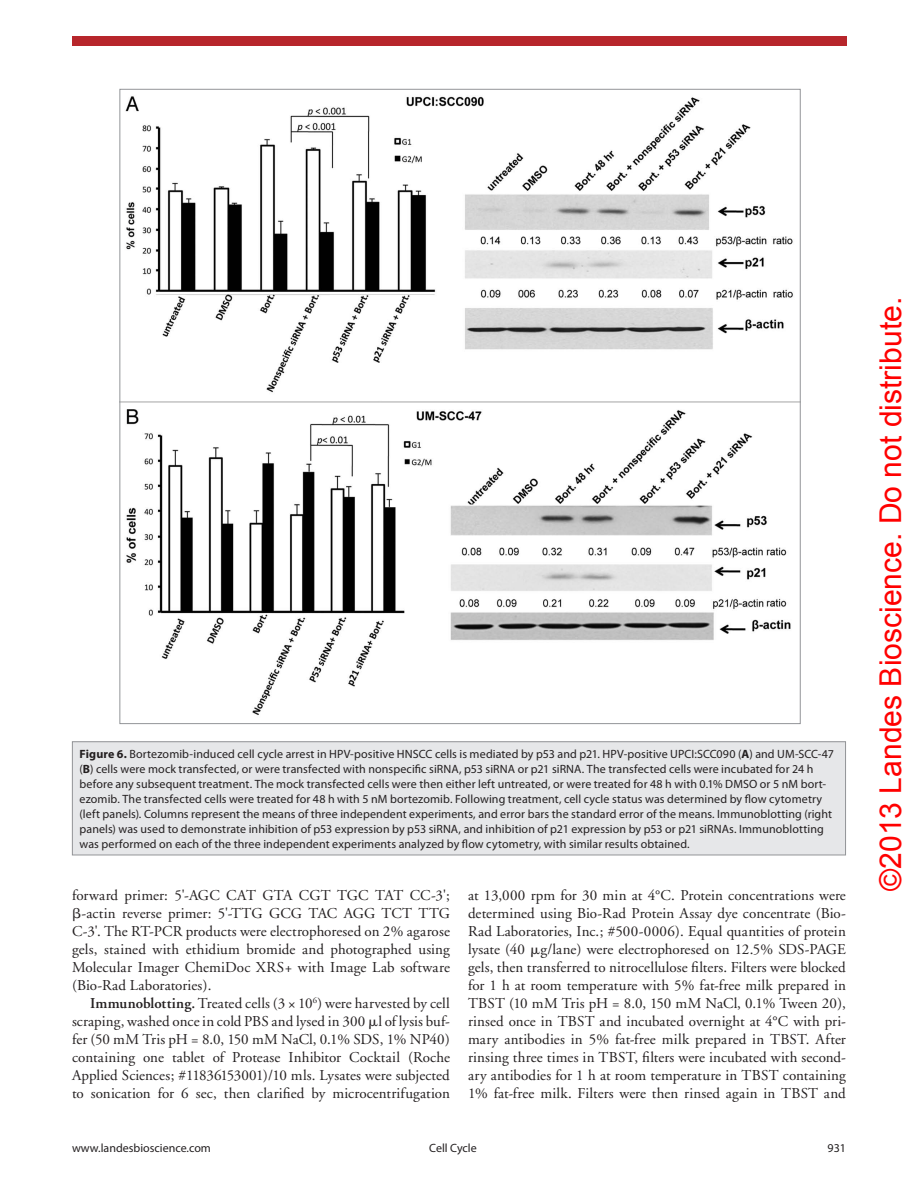
<style>
.page{position:relative;width:918px;height:1188px;background:#fff}
.page>*{position:absolute;margin:0;border:0;box-sizing:border-box;transform-origin:0 0}
.t1{font:30.15px "Arial";color:#f00}
.t2{font:15px/18px "Adobe Garamond";letter-spacing:.01em;color:#231f20;text-align:justify}
.t3{font:12px/15px "Myriad Pro";letter-spacing:.005em;color:#231f20}
.s1{font-weight:700}
.s2{font-family:"Universal Std Greekw Math Pi"}
.s3{font-weight:600}
</style>
<div class="page">
<div style="left:72px;top:36px;width:774px;height:10px;background:#b7262b"></div>
<div style="left:72px;top:742px;width:774px;height:113px;background:#e6e7e9"></div>
<div style="left:72px;top:741px;width:774px;height:114px;border:1px solid #939598"></div>
<img style="left:121px;top:96px;width:678px;height:619px">
<p class="t3" style="left:80px;top:746px;width:756px"><span class="s1">Figure 6.</span> Bortezomib-induced cell cycle arrest in HPV-positive HNSCC cells is mediated by p53 and p21. HPV-positive UPCI:SCC090 (<span class="s1">A</span>) and UM-SCC-47 (<span class="s1">B</span>) cells were mock transfected, or were transfected with nonspecific siRNA, p53 siRNA or p21 siRNA. The transfected cells were incubated for 24 h before any subsequent treatment. The mock transfected cells were then either left untreated, or were treated for 48 h with 0.1% DMSO or 5 nM bort&shy;ezomib. The transfected cells were treated for 48 h with 5 nM bortezomib. Following treatment, cell cycle status was determined by flow cytometry (left panels). Columns represent the means of three independent experiments, and error bars the standard error of the means. Immunoblotting (right panels) was used to demonstrate inhibition of p53 expression by p53 siRNA, and inhibition of p21 expression by p53 or p21 siRNAs. Immunoblotting was performed on each of the three independent experiments analyzed by flow cytometry, with similar results obtained.</p>
<p class="t2" style="left:72px;top:887px;width:379px">forward primer: 5'-AGC CAT GTA CGT TGC TAT CC-3'; <span class="s2">β</span>-actin reverse primer: 5'-TTG GCG TAC AGG TCT TTG C-3'. The RT-PCR products were electrophoresed on 2% agarose gels, stained with ethidium bromide and photographed using Molecular Imager ChemiDoc XRS+ with Image Lab software (Bio-Rad Laboratories).</p>
<p class="t2" style="left:72px;top:995px;width:379px;text-indent:18px"><span class="s3">Immunoblotting.</span> Treated cells (3 × 10<sup>6</sup>) were harvested by cell scraping, washed once in cold PBS and lysed in 300 <span class="s2">μ</span>l of lysis buf&shy;fer (50 mM Tris pH = 8.0, 150 mM NaCl, 0.1% SDS, 1% NP40) containing one tablet of Protease Inhibitor Cocktail (Roche Applied Sciences; #11836153001)/10 mls. Lysates were subjected to sonication for 6 sec, then clarified by microcentrifugation</p>
<p class="t2" style="left:468px;top:887px;width:380px">at 13,000 rpm for 30 min at 4°C. Protein concentrations were determined using Bio-Rad Protein Assay dye concentrate (Bio-Rad Laboratories, Inc.; #500-0006). Equal quantities of protein lysate (40 <span class="s2">μ</span>g/lane) were electrophoresed on 12.5% SDS-PAGE gels, then transferred to nitrocellulose filters. Filters were blocked for 1 h at room temperature with 5% fat-free milk prepared in TBST (10 mM Tris pH = 8.0, 150 mM NaCl, 0.1% Tween 20), rinsed once in TBST and incubated overnight at 4°C with pri&shy;mary antibodies in 5% fat-free milk prepared in TBST. After rinsing three times in TBST, filters were incubated with second&shy;ary antibodies for 1 h at room temperature in TBST containing 1% fat-free milk. Filters were then rinsed again in TBST and</p>
<p class="t3" style="left:72px;top:1140px;width:140px">www.landesbioscience.com</p>
<p class="t3" style="left:429px;top:1140px;width:49px">Cell Cycle</p>
<p class="t3" style="left:828px;top:1140px;width:20px">931</p>
<h1 class="t1" style="left:871px;top:891px;width:595px;rotate:-90deg">©2013 Landes Bioscience. Do not distribute.</h1>
</div>
